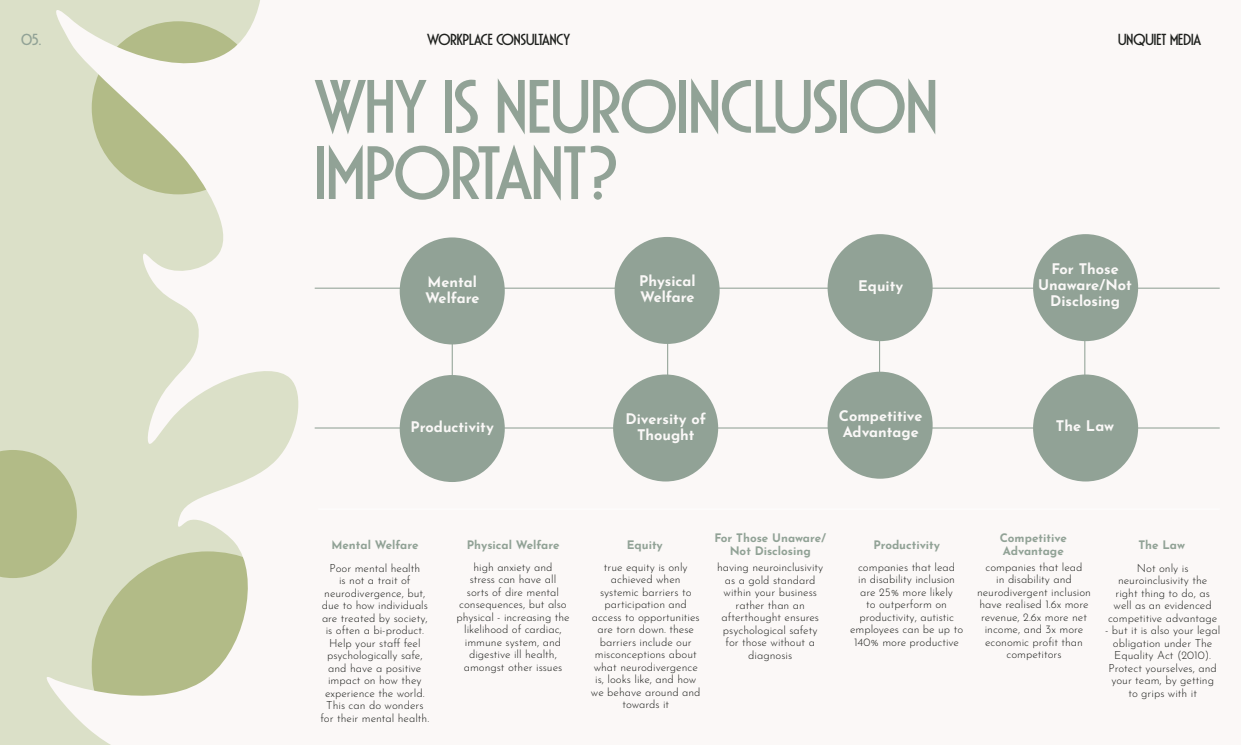
<style>
.page{position:relative;width:1241px;height:745px;background:#fff}
.page>*{position:absolute;margin:0;border:0;box-sizing:border-box;transform-origin:0 0}
.t1{font:100px "LHF Gloria";color:#91a296}
.t2{font:21.25px "LHF Gloria";color:#1e201d}
.t3{font:21.25px "LHF Gloria";color:#91a296}
.t4{font:100 14.62px/16.2px "Josefin Sans";color:#faf8f7}
.t5{font:100 11.75px/13px "Josefin Sans";color:#91a296;text-align:center}
.t6{font:100 11.25px/12.5px "Josefin Sans";color:#1e201d;text-align:center}
</style>
<div class="page">
<div style="left:0;top:0;width:1240px;height:744px;background:#dbe0c8"></div>
<div style="left:0;top:450px;width:44px;height:127px;background:#b2bb87"></div>
<div style="left:305px;top:0;width:935px;height:744px;background:#fbf8f7"></div>
<svg style="left:44px;top:0;width:271px;height:744px"></svg>
<hr style="left:314px;top:287px;width:905px;height:1px;background:#91a296">
<hr style="left:314px;top:427px;width:905px;height:1px;background:#91a296">
<hr style="left:451px;top:288px;width:1px;height:141px;background:#91a296">
<hr style="left:667px;top:288px;width:1px;height:141px;background:#91a296">
<hr style="left:1084px;top:290px;width:1px;height:141px;background:#91a296">
<hr style="left:878px;top:286px;width:2px;height:141px;background:#91a296">
<div style="left:399px;top:237px;width:105px;height:107px;background:#91a296;border-radius:50%"></div>
<div style="left:614px;top:237px;width:105px;height:107px;background:#91a296;border-radius:50%"></div>
<div style="left:827px;top:234px;width:105px;height:107px;background:#91a296;border-radius:50%"></div>
<div style="left:1032px;top:234px;width:105px;height:107px;background:#91a296;border-radius:50%"></div>
<div style="left:399px;top:375px;width:105px;height:106px;background:#91a296;border-radius:50%"></div>
<div style="left:613px;top:374px;width:105px;height:107px;background:#91a296;border-radius:50%"></div>
<div style="left:827px;top:371px;width:105px;height:107px;background:#91a296;border-radius:50%"></div>
<div style="left:1032px;top:374px;width:105px;height:107px;background:#91a296;border-radius:50%"></div>
<hr style="left:318px;top:508px;width:901px;height:1px;background:#fff">
<h2 class="t3" style="left:21px;top:30px;width:21px">05.</h2>
<h2 class="t2" style="left:1117px;top:30px;width:84px">Unquiet Media</h2>
<h2 class="t2" style="left:427px;top:30px;width:144px">workplace Consultancy</h2>
<h1 class="t1" style="left:314px;top:61px;width:624px">Why is Neuroinclusion</h1>
<h1 class="t1" style="left:314px;top:127px;width:306px">Important?</h1>
<p class="t4" style="left:425px;top:272px;width:56px">Mental<br>Welfare</p>
<p class="t4" style="left:639px;top:271px;width:58px">Physical<br>Welfare</p>
<p class="t4" style="left:858px;top:276px;width:46px">Equity</p>
<p class="t4" style="left:1038px;top:259px;width:95px;text-align:center">For Those<br>Unaware/Not<br>Disclosing</p>
<p class="t4" style="left:410px;top:417px;width:85px">Productivity</p>
<p class="t4" style="left:625px;top:409px;width:82px;text-align:center">Diversity of<br>Thought</p>
<p class="t4" style="left:838px;top:406px;width:85px">Competitive<br>Advantage</p>
<p class="t4" style="left:1055px;top:416px;width:60px">The Law</p>
<p class="t5" style="left:331px;top:537px;width:89px">Mental Welfare</p>
<p class="t5" style="left:466px;top:537px;width:94px">Physical Welfare</p>
<p class="t5" style="left:626px;top:537px;width:38px">Equity</p>
<p class="t5" style="left:714px;top:530px;width:113px">For Those Unaware/<br>Not Disclosing</p>
<p class="t5" style="left:873px;top:537px;width:68px">Productivity</p>
<p class="t5" style="left:999px;top:530px;width:69px;text-align:left">Competitive<br>Advantage</p>
<p class="t5" style="left:1138px;top:537px;width:48px">The Law</p>
<p class="t6" style="left:320px;top:560px;width:110px">Poor mental health<br>is not a trait of neurodivergence, but, due to how individuals are treated by society, is often a bi-product.<br>Help your staff feel psychologically safe, and have a positive impact on how they experience the world.<br>This can do wonders for their mental health.</p>
<p class="t6" style="left:456px;top:559px;width:115px">high anxiety and<br>stress can have all<br>sorts of dire mental consequences, but also physical - increasing the likelihood of cardiac, immune system, and digestive ill health, amongst other issues</p>
<p class="t6" style="left:591px;top:559px;width:111px">true equity is only achieved when systemic barriers to participation and access to opportunities are torn down. these barriers include our misconceptions about what neurodivergence is, looks like, and how we behave around and towards it</p>
<p class="t6" style="left:717px;top:560px;width:108px">having neuroinclusivity as a gold standard within your business rather than an afterthought ensures psychological safety for those without a diagnosis</p>
<p class="t6" style="left:849px;top:559px;width:115px">companies that lead<br>in disability inclusion are 25% more likely<br>to outperform on productivity, autistic employees can be up to<br>140% more productive</p>
<p class="t6" style="left:976px;top:559px;width:115px">companies that lead<br>in disability and neurodivergent inclusion have realised 1.6x more revenue, 2.6x more net income, and 3x more economic profit than competitors</p>
<p class="t6" style="left:1107px;top:560px;width:111px">Not only is neuroinclusivity the right thing to do, as well as an evidenced competitive advantage</p>
<p class="t6" style="left:1104px;top:622px;width:117px">- but it is also your legal obligation under The<br>Equality Act (2010).<br>Protect yourselves, and your team, by getting<br>to grips with it</p>
</div>
